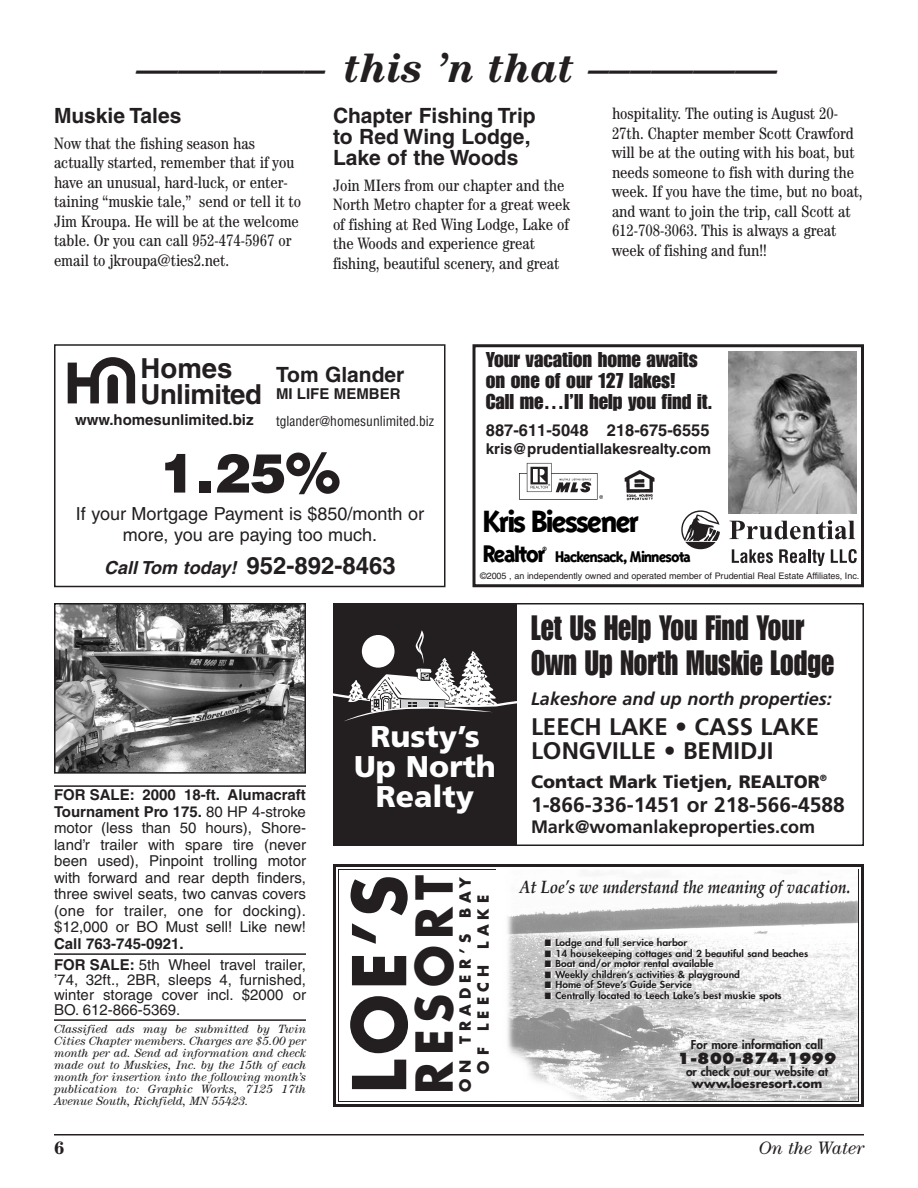
<style>
.page{position:relative;width:918px;height:1188px;background:#fff}
.page>*{position:absolute;margin:0;border:0;box-sizing:border-box;transform-origin:0 0}
.t1{font:700 72px "Futura";color:#231f20;scale:.95 1}
.t2{font:900 54px "Helvetica";color:#231f20}
.t3{font:700 49.5px "Futura";letter-spacing:.14em;color:#231f20;scale:.95 1}
.t4{font:italic 700 42px "Century";color:#231f20}
.t5{font:900 36px/31.5px "Frutiger";color:#231f20}
.t6{font:34.5px/34.5px "Impact";color:#231f20;scale:.85 1}
.t7{font:700 32.7px "Pru 97";letter-spacing:-.015em;color:#000}
.t8{font:900 30px/30px "Frutiger";color:#fff;text-align:center}
.t9{font:700 27.6px/25.2px "Helvetica";letter-spacing:-.02em;color:#231f20}
.t10{font:700 24px/24px "Frutiger";color:#231f20}
.t11{font:700 21px/21px "Helvetica";color:#231f20}
.t12{font:21px/21px "Impact";color:#231f20}
.t13{font:700 21px "Frutiger";color:#231f20}
.t14{font:18px/33px "Helvetica";color:#231f20;text-align:center}
.t15{font:italic 700 18px "Palatino";letter-spacing:-.005em;color:#231f20;scale:.85 1}
.t16{font:italic 700 18px "Frutiger";color:#231f20}
.t17{font:700 18px "Frutiger";color:#231f20}
.t18{font:900 18px "Frutiger";color:#231f20}
.t19{font:italic 18px "Century";color:#231f20}
.t20{font:700 18px "Century";color:#231f20}
.t21{font:condensed 16.5px/19.5px "Century";color:#231f20}
.t22{font:700 16.5px "Helvetica";color:#231f20}
.t23{font:700 16.35px "Pru 97";letter-spacing:-.01em;color:#000}
.t24{font:15px/16.5px "Helvetica";color:#231f20;text-align:justify}
.t25{font:700 15px/21px "Helvetica";color:#231f20}
.t26{font:700 15px/18px "Futura";letter-spacing:.345em;color:#231f20;text-align:center}
.t27{font:800 15px "Futura";color:#231f20}
.t28{font:condensed 13.5px "Helvetica";color:#231f20}
.t29{font:italic 12px/12px "Century";color:#231f20;text-align:justify}
.t30{font:800 12px "Futura";color:#231f20}
.t31{font:700 12px "Futura";color:#231f20}
.t32{font:800 9.3px "Futura";color:#231f20;scale:1.1 1}
.t33{font:9px "Helvetica";letter-spacing:-.005em;color:#231f20}
.s1{font-weight:700;font-style:italic}
.s2{font-weight:700;font-size:24px}
.s3{font-size:25.5px}
.s4{font-weight:700}
.s5{font-weight:400}
</style>
<div class="page">
<hr style="left:54px;top:1134px;width:810px;height:2px;background:#231f20">
<hr style="left:54px;top:785px;width:252px;height:2px;background:#231f20">
<hr style="left:54px;top:953px;width:252px;height:2px;background:#231f20">
<hr style="left:54px;top:1019px;width:252px;height:2px;background:#231f20">
<div style="left:333px;top:603px;width:531px;height:243px;border:2px solid #231f20"></div>
<div style="left:333px;top:603px;width:183px;height:243px;background:#231f20"></div>
<svg style="left:333px;top:630px;width:183px;height:91px"></svg>
<div style="left:333px;top:864px;width:531px;height:243px;border:3px solid #231f20"></div>
<img style="left:507px;top:900px;width:351px;height:201px">
<img style="left:57px;top:606px;width:246px;height:165px">
<div style="left:54px;top:603px;width:252px;height:171px;border:2px solid #231f20"></div>
<svg style="left:729px;top:520px;width:126px;height:19px"></svg>
<svg style="left:681px;top:510px;width:39px;height:40px"></svg>
<svg style="left:732px;top:549px;width:41px;height:14px"></svg>
<svg style="left:779px;top:549px;width:27px;height:14px"></svg>
<hr style="left:808px;top:549px;width:3px;height:14px;background:#231f20">
<svg style="left:812px;top:550px;width:13px;height:16px"></svg>
<svg style="left:831px;top:549px;width:26px;height:14px"></svg>
<img style="left:624px;top:470px;width:31px;height:31px">
<svg style="left:519px;top:463px;width:84px;height:37px"></svg>
<img style="left:729px;top:352px;width:128px;height:161px">
<div style="left:472px;top:344px;width:392px;height:243px;border:3px solid #231f20"></div>
<svg style="left:68px;top:357px;width:67px;height:46px"></svg>
<div style="left:54px;top:344px;width:392px;height:243px;border:2px solid #231f20"></div>
<h3 class="t4" style="left:136px;top:54px;width:642px">————– this ’n that –––———</h3>
<p class="t11" style="left:54px;top:107px;width:129px">Muskie Tales</p>
<p class="t21" style="left:54px;top:135px;width:249px">Now that the fishing season has actually started, remember that if you have an unusual, hard-luck, or enter&shy;taining “muskie tale,” send or tell it to Jim Kroupa. He will be at the welcome table. Or you can call 952-474-5967 or email to jkroupa@ties2.net.</p>
<p class="t11" style="left:333px;top:107px;width:204px">Chapter Fishing Trip to Red Wing Lodge,<br>Lake of the Woods</p>
<p class="t21" style="left:333px;top:177px;width:239px">Join MIers from our chapter and the North Metro chapter for a great week of fishing at Red Wing Lodge, Lake of the Woods and experience great fishing, beautiful scenery, and great</p>
<p class="t21" style="left:612px;top:106px;width:252px">hospitality. The outing is August 20- 27th. Chapter member Scott Crawford will be at the outing with his boat, but needs someone to fish with during the week. If you have the time, but no boat, and want to join the trip, call Scott at 612-708-3063. This is always a great week of fishing and fun!!</p>
<h3 class="t9" style="left:141px;top:359px;width:123px">Homes<br>Unlimited</h3>
<p class="t25" style="left:75px;top:411px;width:180px">www.homesunlimited.biz</p>
<p class="t11" style="left:276px;top:367px;width:130px">Tom Glander</p>
<p class="t25" style="left:276px;top:385px;width:126px">MI LIFE MEMBER</p>
<p class="t28" style="left:276px;top:416px;width:160px">tglander@homesunlimited.biz</p>
<h2 class="t2" style="left:160px;top:454px;width:182px">1.25%</h2>
<p class="t14" style="left:104px;top:519px;width:293px">more, you are paying too much.<br><span class="s1">Call Tom today!</span> <span class="s2">952-892-8463</span></p>
<p class="t14" style="left:76px;top:498px;width:350px">If your Mortgage Payment is $850/month or</p>
<p class="t12" style="left:486px;top:350px;width:228px">Your vacation home awaits on one of our 127 lakes!<br>Call me…I’ll help you find it.</p>
<p class="t22" style="left:486px;top:424px;width:225px">887-611-5048 218-675-6555</p>
<p class="t25" style="left:486px;top:439px;width:227px">kris@prudentiallakesrealty.com</p>
<h3 class="t7" style="left:483px;top:501px;width:157px">Kris Biessener</h3>
<p class="t23" style="left:483px;top:547px;width:209px"><span class="s3">Realtor®</span> Hackensack, Minnesota</p>
<p class="t33" style="left:480px;top:572px;width:381px">©2005 , an independently owned and operated member of Prudential Real Estate Affiliates, Inc.</p>
<p class="t24" style="left:54px;top:788px;width:254px"><span class="s4">FOR SALE: 2000 18-ft. Alumacraft Tournament Pro 175.</span> 80 HP 4-stroke motor (less than 50 hours), Shore&shy;land’r trailer with spare tire (never been used), Pinpoint trolling motor with forward and rear depth finders, three swivel seats, two canvas covers (one for trailer, one for docking). $12,000 or BO Must sell! Like new!</p>
<p class="t25" style="left:54px;top:935px;width:253px">Call 763-745-0921.<br>FOR SALE: <span class="s5">5th Wheel travel trailer,</span></p>
<p class="t24" style="left:54px;top:974px;width:254px;line-height:15px">’74, 32ft., 2BR, sleeps 4, furnished, winter storage cover incl. $2000 or BO. 612-866-5369.</p>
<p class="t29" style="left:54px;top:1024px;width:254px">Classified ads may be submitted by Twin Cities Chapter members. Charges are $5.00 per month per ad. Send ad information and check made out to Muskies, Inc. by the 15th of each month for insertion into the following month’s publication to: Graphic Works, 7125 17th Avenue South, Richfield, MN 55423.</p>
<h3 class="t8" style="left:354px;top:724px;width:143px">Rusty’s<br>Up North<br>Realty</h3>
<h3 class="t6" style="left:531px;top:612px;width:358px">Let Us Help You Find Your<br>Own Up North Muskie Lodge</h3>
<h3 class="t5" style="left:531px;top:618px;width:279px">Find Your Own<br>Muskie Lodge</h3>
<p class="t16" style="left:531px;top:692px;width:302px">Lakeshore and up north properties:</p>
<h3 class="t10" style="left:531px;top:717px;width:290px">LEECH LAKE • CASS LAKE<br>LONGVILLE • BEMIDJI</h3>
<p class="t18" style="left:531px;top:774px;width:297px">Contact Mark Tietjen, REALTOR<sup>®</sup></p>
<p class="t13" style="left:531px;top:796px;width:315px">1-866-336-1451 or 218-566-4588</p>
<p class="t17" style="left:531px;top:819px;width:286px">Mark@womanlakeproperties.com</p>
<h1 class="t1" style="left:346px;top:1094px;width:231px;rotate:-90deg">LOE’S</h1>
<h3 class="t3" style="left:412px;top:1094px;width:231px;rotate:-90deg">RESORT</h3>
<p class="t26" style="left:457px;top:1092px;width:217px;rotate:-90deg">ON TRADER’S BAY<br>OF LEECH LAKE</p>
<p class="t15" style="left:519px;top:880px;width:391px">At Loe’s we understand the meaning of vacation.</p>
<p class="t32" style="left:545px;top:938px;width:131px">■ Lodge and full service harbor</p>
<p class="t32" style="left:545px;top:949px;width:241px">■ 14 housekeeping cottages and 2 beautiful sand beaches</p>
<p class="t32" style="left:545px;top:959px;width:155px">■ Boat and/or motor rental available</p>
<p class="t32" style="left:545px;top:970px;width:179px">■ Weekly children’s activities &amp; playground</p>
<p class="t32" style="left:545px;top:980px;width:135px">■ Home of Steve’s Guide Service</p>
<p class="t32" style="left:545px;top:991px;width:217px">■ Centrally located to Leech Lake’s best muskie spots</p>
<p class="t30" style="left:691px;top:1039px;width:134px">For more information call</p>
<p class="t27" style="left:678px;top:1052px;width:161px">1-800-874-1999</p>
<p class="t30" style="left:686px;top:1066px;width:144px">or check out our website at</p>
<p class="t31" style="left:692px;top:1078px;width:132px">www.loesresort.com</p>
<p class="t20" style="left:54px;top:1141px;width:12px">6</p>
<p class="t19" style="left:759px;top:1141px;width:107px">On the Water</p>
</div>
